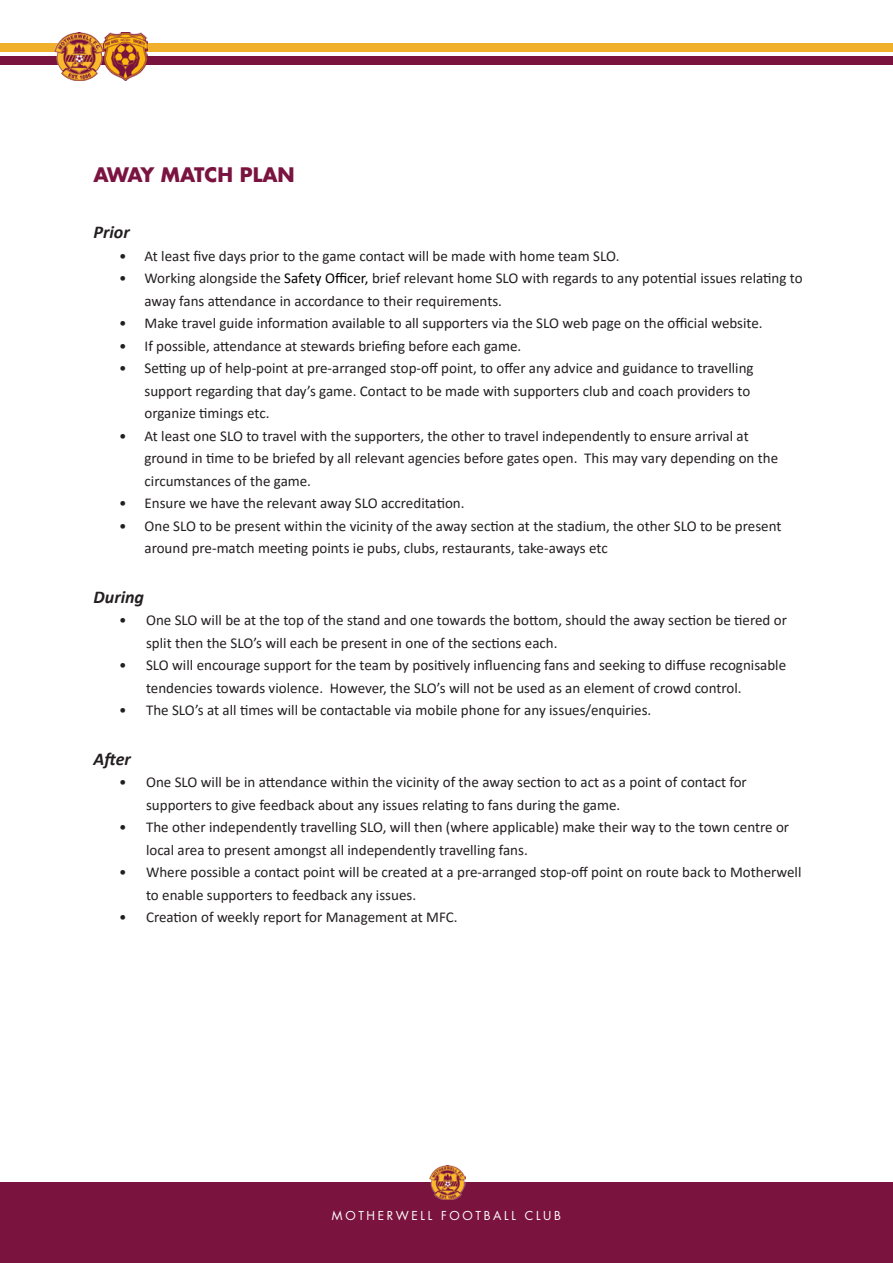
<style>
.page{position:relative;width:893px;height:1263px;background:#fff}
.page>*{position:absolute;margin:0;border:0;box-sizing:border-box;transform-origin:0 0}
.List_Paragraph{font:700 19.5px "Futura Std";color:#7a133f}
.List_Paragraph-2{font:italic 700 18px "Calibri";color:#231f20}
.t1{font:15px/22.5px "Calibri";color:#231f20}
.t2{font:12px "Futura Std";letter-spacing:.22em;color:#fff}
.s1{color:#000}
</style>
<div class="page">
<div style="left:0;top:1182px;width:893px;height:81px;background:#7a133e"></div>
<img style="left:430px;top:1165px;width:35px;height:34px">
<div style="left:0;top:43px;width:893px;height:8px;background:#f1b02c"></div>
<div style="left:0;top:57px;width:893px;height:8px;background:#7a133e"></div>
<img style="left:54px;top:33px;width:94px;height:47px">
<p class="List_Paragraph" style="left:94px;top:162px;width:203px">AWAY MATCH PLAN</p>
<p class="List_Paragraph-2" style="left:94px;top:220px;width:38px">Prior</p>
<p class="t1" style="left:119px;top:244px;width:502px">• At least five days prior to the game contact will be made with home team SLO.</p>
<p class="t1" style="left:145px;top:267px;width:660px;text-indent:-26px">• Working alongside the <span class="s1">Safety Officer,</span> brief relevant home SLO with regards to any potential issues relating to away fans attendance in accordance to their requirements.</p>
<p class="t1" style="left:119px;top:312px;width:645px">• Make travel guide information available to all supporters via the SLO web page on the official website.</p>
<p class="t1" style="left:119px;top:334px;width:404px">• If possible, attendance at stewards briefing before each game.</p>
<p class="t1" style="left:145px;top:357px;width:611px;text-indent:-26px">• Setting up of help-point at pre-arranged stop-off point, to offer any advice and guidance to travelling support regarding that day’s game. Contact to be made with supporters club and coach providers to organize timings etc.</p>
<p class="t1" style="left:145px;top:424px;width:635px;text-indent:-26px">• At least one SLO to travel with the supporters, the other to travel independently to ensure arrival at ground in time to be briefed by all relevant agencies before gates open. This may vary depending on the circumstances of the game.</p>
<p class="t1" style="left:119px;top:492px;width:347px">• Ensure we have the relevant away SLO accreditation.</p>
<p class="t1" style="left:145px;top:514px;width:638px;text-indent:-26px">• One SLO to be present within the vicinity of the away section at the stadium, the other SLO to be present around pre-match meeting points ie pubs, clubs, restaurants, take-aways etc</p>
<p class="List_Paragraph-2" style="left:94px;top:584px;width:52px">During</p>
<p class="t1" style="left:146px;top:609px;width:642px;text-indent:-27px">• One SLO will be at the top of the stand and one towards the bottom, should the away section be tiered or split then the SLO’s will each be present in one of the sections each.</p>
<p class="t1" style="left:146px;top:654px;width:642px;text-indent:-27px">• SLO will encourage support for the team by positively influencing fans and seeking to diffuse recognisable tendencies towards violence. However, the SLO’s will not be used as an element of crowd control.</p>
<p class="t1" style="left:119px;top:699px;width:534px">• The SLO’s at all times will be contactable via mobile phone for any issues/enquiries.</p>
<p class="List_Paragraph-2" style="left:94px;top:746px;width:39px">After</p>
<p class="t1" style="left:146px;top:771px;width:602px;text-indent:-27px">• One SLO will be in attendance within the vicinity of the away section to act as a point of contact for supporters to give feedback about any issues relating to fans during the game.</p>
<p class="t1" style="left:146px;top:816px;width:645px;text-indent:-27px">• The other independently travelling SLO, will then (where applicable) make their way to the town centre or local area to present amongst all independently travelling fans.</p>
<p class="t1" style="left:146px;top:861px;width:657px;text-indent:-27px">• Where possible a contact point will be created at a pre-arranged stop-off point on route back to Motherwell to enable supporters to feedback any issues.</p>
<p class="t1" style="left:119px;top:906px;width:340px">• Creation of weekly report for Management at MFC.</p>
<p class="t2" style="left:332px;top:1208px;width:230px">MOTHERWELL FOOTBALL CLUB</p>
</div>
